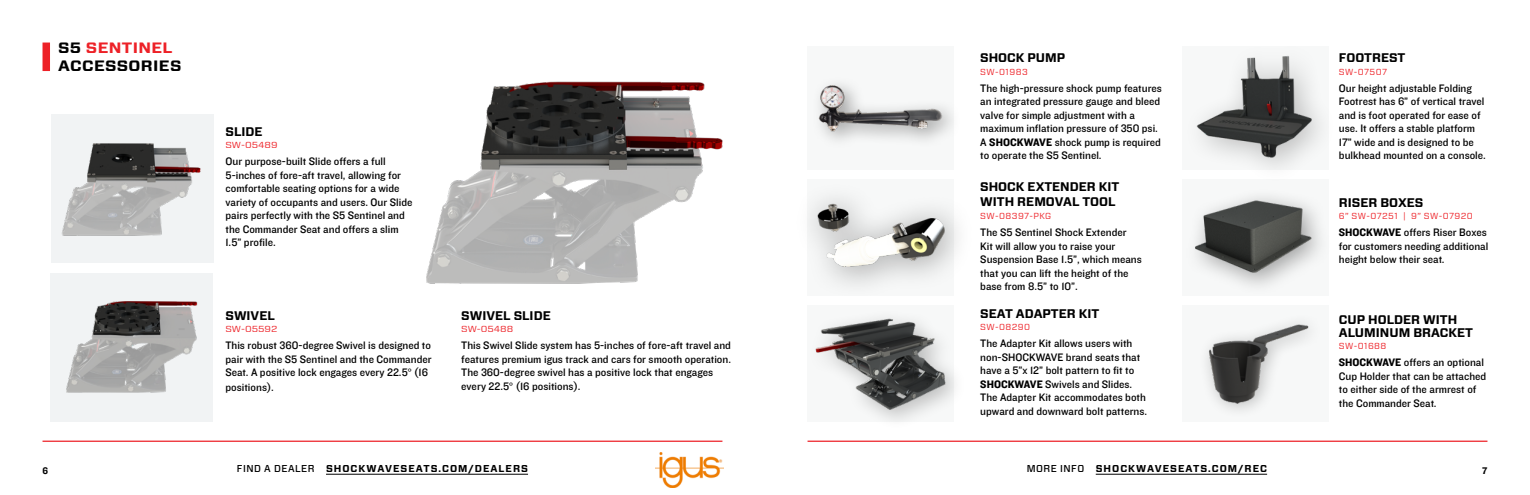
<style>
.page{position:relative;width:1530px;height:495px;background:#fff}
.page>*{position:absolute;margin:0;border:0;box-sizing:border-box;transform-origin:0 0}
.t1{font:700 15px/18px "Forza";letter-spacing:.02em;color:#000;scale:1.11 1}
.t2{font:700 12.5px/12.5px "Forza";color:#000}
.t3{font:11.25px/13.5px "Knockout HTF31 Junior Middlewt";color:#000}
.t4{font:700 10px "Forza";letter-spacing:.1em;color:#000}
.t5{font:10px "Knockout HTF51 Middleweight";color:#000}
.t6{font:8.75px "Forza";letter-spacing:.05em;color:#ed2127}
.t7{font:8.75px "Forza";letter-spacing:.05em;color:#ed2127;scale:1.11 1}
.s1{color:#ed2127}
.s2{font-family:"Minion Pro"}
.s3{font-family:"Knockout HTF51 Middleweight"}
.s4{font-weight:500}
</style>
<div class="page">
<div style="left:808px;top:305px;width:146px;height:117px;background:#f1f3f4"></div>
<div style="left:808px;top:46px;width:146px;height:124px;background:#f1f3f4"></div>
<div style="left:43px;top:43px;width:7px;height:28px;background:#ed2127"></div>
<img style="left:426px;top:81px;width:297px;height:203px">
<div style="left:51px;top:114px;width:163px;height:149px;background:#f1f3f4"></div>
<img style="left:62px;top:143px;width:139px;height:93px">
<div style="left:50px;top:273px;width:163px;height:149px;background:#f1f3f4"></div>
<img style="left:66px;top:301px;width:132px;height:92px">
<hr style="left:326px;top:474px;width:202px;height:1px;background:#000">
<hr style="left:43px;top:441px;width:679px;height:1px;background:#ed2127">
<hr style="left:1096px;top:474px;width:171px;height:1px;background:#000">
<hr style="left:808px;top:441px;width:679px;height:1px;background:#ed2127">
<div style="left:1182px;top:305px;width:147px;height:117px;background:#f1f3f4"></div>
<div style="left:1181px;top:39px;width:158px;height:147px;background:#f7f8f8"></div>
<img style="left:1196px;top:56px;width:121px;height:106px">
<div style="left:1183px;top:187px;width:150px;height:109px;background:#f7f8f8"></div>
<img style="left:1195px;top:197px;width:123px;height:82px">
<div style="left:1197px;top:312px;width:127px;height:107px;background:#f7f8f8"></div>
<img style="left:1207px;top:323px;width:102px;height:83px">
<div style="left:793px;top:181px;width:182px;height:118px;background:#f7f8f8"></div>
<img style="left:812px;top:198px;width:138px;height:83px">
<div style="left:810px;top:76px;width:152px;height:75px;background:#f7f8f8"></div>
<img style="left:818px;top:84px;width:128px;height:56px">
<div style="left:805px;top:308px;width:162px;height:123px;background:#f7f8f8"></div>
<img style="left:815px;top:318px;width:133px;height:92px">
<img style="left:655px;top:452px;width:69px;height:35px">
<h1 class="t1" style="left:58px;top:39px;width:113px">S5 <span class="s1">SENTINEL<br></span>ACCESSORIES</h1>
<p class="t2" style="left:226px;top:125px;width:39px">SLIDE</p>
<p class="t7" style="left:226px;top:139px;width:48px">SW-05489</p>
<p class="t3" style="left:226px;top:155px;width:188px">Our purpose-built Slide offers a full 5-inches of fore-aft travel, allowing for comfortable seating options for a wide variety of occupants and users. Our Slide pairs perfectly with the S5 Sentinel and the Commander Seat and offers a slim 1.5” profile.</p>
<p class="t2" style="left:226px;top:309px;width:51px">SWIVEL</p>
<p class="t7" style="left:226px;top:323px;width:48px">SW-05592</p>
<p class="t3" style="left:226px;top:339px;width:208px;text-align:justify">This robust 360-degree Swivel is designed to pair with the S5 Sentinel and the Commander Seat. A positive lock engages every 22.5<span class="s2">°</span> (16</p>
<p class="t3" style="left:226px;top:381px;width:50px">positions).</p>
<p class="t2" style="left:461px;top:309px;width:91px">SWIVEL SLIDE</p>
<p class="t7" style="left:461px;top:323px;width:48px">SW-05488</p>
<p class="t3" style="left:461px;top:339px;width:271px">This Swivel Slide system has 5-inches of fore-aft travel and features premium igus track and cars for smooth operation.<br>The 360-degree swivel has a positive lock that engages every 22.5<span class="s2">°</span> (16 positions).</p>
<p class="t2" style="left:980px;top:52px;width:86px">SHOCK PUMP</p>
<p class="t6" style="left:980px;top:66px;width:49px">SW-01983</p>
<p class="t3" style="left:980px;top:82px;width:183px">The high-pressure shock pump features an integrated pressure gauge and bleed valve for simple adjustment with a maximum inflation pressure of 350 psi.<br>A <span class="s3">SHOCKWAVE</span> shock pump is required to operate the S5 Sentinel.</p>
<p class="t2" style="left:980px;top:180px;width:141px;line-height:15px">SHOCK EXTENDER KIT<br>WITH REMOVAL TOOL</p>
<p class="t6" style="left:980px;top:210px;width:72px">SW-08397-PKG</p>
<p class="t3" style="left:980px;top:226px;width:163px">The S5 Sentinel Shock Extender<br>Kit will allow you to raise your<br>Suspension Base 1.5”, which means that you can lift the height of the base from 8.5” to 10”.</p>
<p class="t2" style="left:980px;top:307px;width:121px">SEAT ADAPTER KIT</p>
<p class="t6" style="left:980px;top:321px;width:51px">SW-08290</p>
<p class="t3" style="left:980px;top:337px;width:168px">The Adapter Kit allows users with non-SHOCKWAVE brand seats that have a 5”x 12” bolt pattern to fit to <span class="s3">SHOCKWAVE</span> Swivels and Slides.<br>The Adapter Kit accommodates both upward and downward bolt patterns.</p>
<p class="t2" style="left:1339px;top:52px;width:68px">FOOTREST</p>
<p class="t6" style="left:1339px;top:66px;width:50px">SW-07507</p>
<p class="t3" style="left:1339px;top:82px;width:148px">Our height adjustable Folding<br>Footrest has 6” of vertical travel and is foot operated for ease of use. It offers a stable platform<br>17” wide and is designed to be bulkhead mounted on a console.</p>
<p class="t2" style="left:1339px;top:196px;width:86px">RISER BOXES</p>
<p class="t6" style="left:1339px;top:210px;width:135px">6” SW-07251 | 9” SW-07920</p>
<p class="t3" style="left:1339px;top:226px;width:151px"><span class="s3">SHOCKWAVE</span> offers Riser Boxes for customers needing additional height below their seat.</p>
<p class="t2" style="left:1339px;top:314px;width:136px">CUP HOLDER WITH<br>ALUMINUM BRACKET</p>
<p class="t6" style="left:1339px;top:340px;width:49px">SW-01688</p>
<p class="t3" style="left:1339px;top:356px;width:149px"><span class="s3">SHOCKWAVE</span> offers an optional<br>Cup Holder that can be attached to either side of the armrest of the Commander Seat.</p>
<p class="t4" style="left:237px;top:462px;width:293px"><span class="s4">FIND A DEALER</span> SHOCKWAVESEATS.COM/DEALERS</p>
<p class="t4" style="left:1027px;top:462px;width:242px"><span class="s4">MORE INFO</span> SHOCKWAVESEATS.COM/REC</p>
<p class="t5" style="left:43px;top:465px;width:7px">6</p>
<p class="t5" style="left:1482px;top:465px;width:7px">7</p>
</div>
